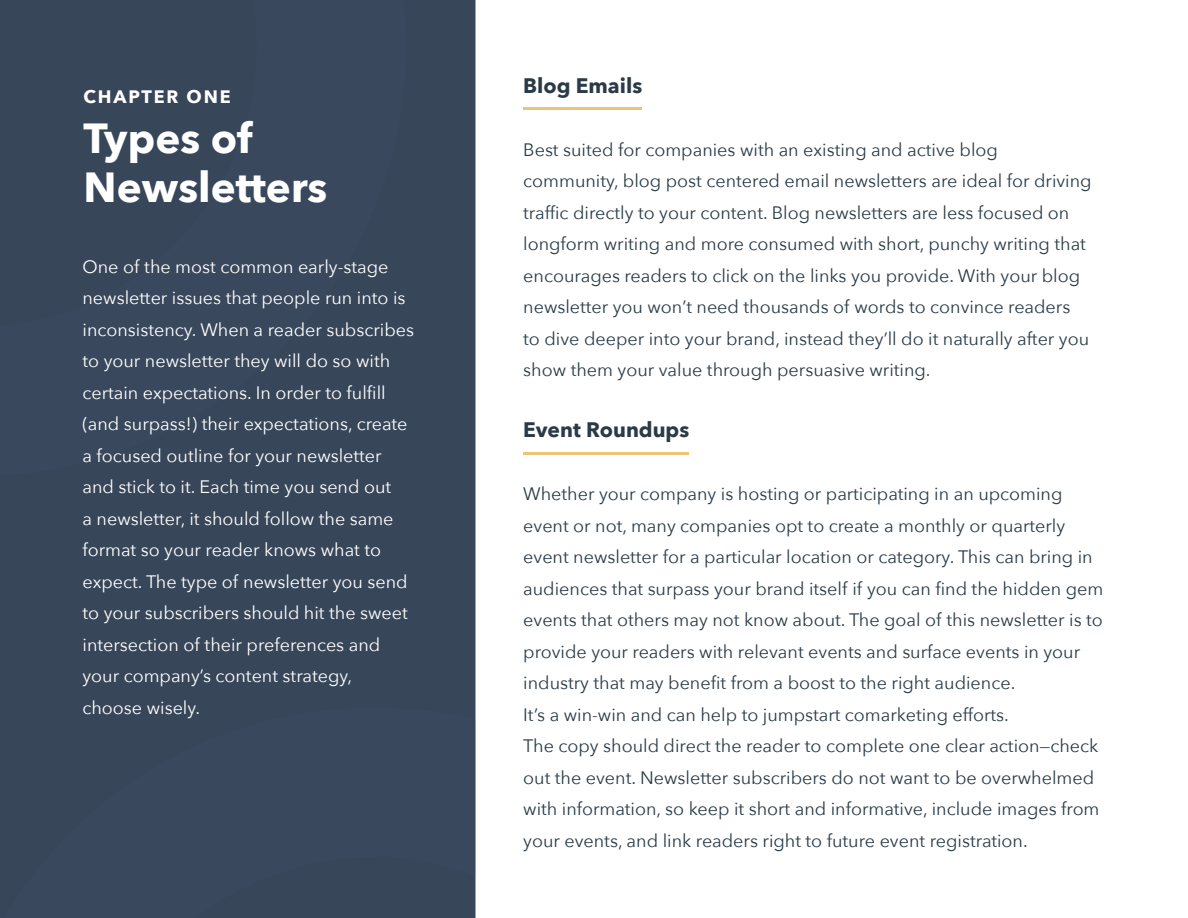
<style>
.page{position:relative;width:1188px;height:918px;background:#fff}
.page>*{position:absolute;margin:0;border:0;box-sizing:border-box;transform-origin:0 0}
.t1{font:700 42px/49.5px "Avenir Next";color:#fff}
.t2{font:700 21px "Avenir Next";color:#2a3b47}
.t3{font:18px/31.5px "Avenir Next";color:#2a3b47}
.t4{font:18px/31.5px "Avenir Next";color:#fff}
.t5{font:700 18px "Avenir Next";letter-spacing:.1em;color:#fff}
</style>
<div class="page">
<div style="left:0;top:0;width:475px;height:708px;background:#374659"></div>
<div style="left:0;top:0;width:406px;height:476px;background:#374659"></div>
<div style="left:0;top:708px;width:475px;height:210px;background:#39485c"></div>
<hr style="left:523px;top:107px;width:119px;height:3px;background:#eec277">
<hr style="left:523px;top:452px;width:166px;height:3px;background:#eec277">
<p class="t5" style="left:84px;top:82px;width:149px">CHAPTER ONE</p>
<h1 class="t1" style="left:84px;top:113px;width:245px">Types of<br>Newsletters</h1>
<p class="t4" style="left:82px;top:251px;width:333px">One of the most common early-stage newsletter issues that people run into is inconsistency. When a reader subscribes to your newsletter they will do so with certain expectations. In order to fulfill (and surpass!) their expectations, create a focused outline for your newsletter and stick to it. Each time you send out<br>a newsletter, it should follow the same format so your reader knows what to expect. The type of newsletter you send to your subscribers should hit the sweet intersection of their preferences and your company’s content strategy, choose wisely.</p>
<p class="t2" style="left:523px;top:67px;width:120px">Blog Emails</p>
<p class="t3" style="left:523px;top:134px;width:570px">Best suited for companies with an existing and active blog community, blog post centered email newsletters are ideal for driving traffic directly to your content. Blog newsletters are less focused on longform writing and more consumed with short, punchy writing that encourages readers to click on the links you provide. With your blog newsletter you won’t need thousands of words to convince readers<br>to dive deeper into your brand, instead they’ll do it naturally after you show them your value through persuasive writing.</p>
<p class="t2" style="left:523px;top:412px;width:168px">Event Roundups</p>
<p class="t3" style="left:523px;top:478px;width:582px">Whether your company is hosting or participating in an upcoming event or not, many companies opt to create a monthly or quarterly event newsletter for a particular location or category. This can bring in audiences that surpass your brand itself if you can find the hidden gem events that others may not know about. The goal of this newsletter is to provide your readers with relevant events and surface events in your industry that may benefit from a boost to the right audience.<br>It’s a win-win and can help to jumpstart comarketing efforts.<br>The copy should direct the reader to complete one clear action—check out the event. Newsletter subscribers do not want to be overwhelmed with information, so keep it short and informative, include images from your events, and link readers right to future event registration.</p>
</div>
